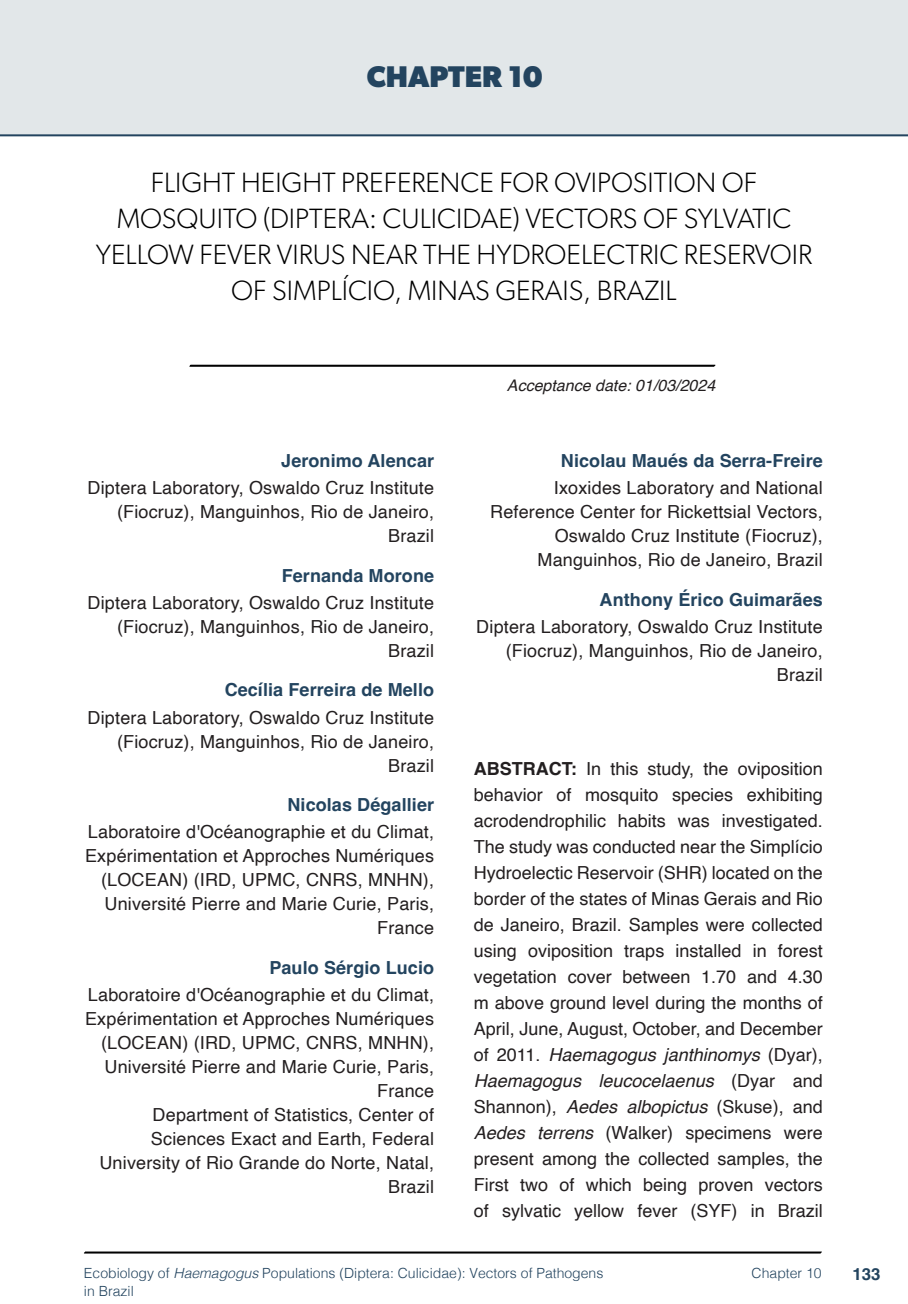
<style>
.page{position:relative;width:908px;height:1304px;background:#fff}
.page>*{position:absolute;margin:0;border:0;box-sizing:border-box;transform-origin:0 0}
.capítulos{font:700 30px "Gibson";color:#23445f}
.nome_artigos{font:300 28px/36px "Gibson";color:#000;text-align:center}
.info_autores{font:18px/24px "Helvetica";letter-spacing:.01em;color:#231f20;text-align:right}
.Resumos_e_PC_TXT{font:18px/26px "Helvetica";color:#231f20;text-align:justify}
.nome_autores{font:700 18px "Helvetica";letter-spacing:.005em;color:#23445f}
.t1{font:700 16.8px "Helvetica";color:#23445f}
.t2{font:italic 16px "Helvetica";color:#231f20}
.t3{font:300 14px/18px "Helvetica";color:#23445f}
.s1{font-weight:700}
.s2{font-style:italic}
</style>
<div class="page">
<svg style="left:84px;top:1251px;width:737px;height:3px;background:#515151"></svg>
<div style="left:0;top:0;width:907px;height:136px;background:#e2e7e9"></div>
<svg style="left:189px;top:364px;width:526px;height:3px;background:#4f4f4f"></svg>
<div style="left:44px;top:72px;width:68px;height:61px;background:#e2e7e9"></div>
<p class="capítulos" style="left:366px;top:58px;width:177px">CHAPTER 10</p>
<p class="nome_artigos" style="left:96px;top:165px;width:717px">FLIGHT HEIGHT PREFERENCE FOR OVIPOSITION OF MOSQUITO (DIPTERA: CULICIDAE) VECTORS OF SYLVATIC YELLOW FEVER VIRUS NEAR THE HYDROELECTRIC RESERVOIR OF SIMPLÍCIO, MINAS GERAIS, BRAZIL</p>
<p class="nome_autores" style="left:281px;top:450px;width:154px">Jeronimo Alencar</p>
<p class="info_autores" style="left:87px;top:477px;width:348px">Diptera Laboratory, Oswaldo Cruz Institute (Fiocruz), Manguinhos, Rio de Janeiro,<br>Brazil</p>
<p class="nome_autores" style="left:281px;top:564px;width:154px">Fernanda Morone</p>
<p class="info_autores" style="left:87px;top:591px;width:348px">Diptera Laboratory, Oswaldo Cruz Institute (Fiocruz), Manguinhos, Rio de Janeiro,<br>Brazil</p>
<p class="nome_autores" style="left:224px;top:679px;width:211px">Cecília Ferreira de Mello</p>
<p class="info_autores" style="left:87px;top:706px;width:348px">Diptera Laboratory, Oswaldo Cruz Institute (Fiocruz), Manguinhos, Rio de Janeiro,<br>Brazil</p>
<p class="nome_autores" style="left:287px;top:794px;width:148px">Nicolas Dégallier</p>
<p class="info_autores" style="left:85px;top:821px;width:350px">Laboratoire d'Océanographie et du Climat, Expérimentation et Approches Numériques (LOCEAN) (IRD, UPMC, CNRS, MNHN), Université Pierre and Marie Curie, Paris, France</p>
<p class="nome_autores" style="left:269px;top:956px;width:166px">Paulo Sérgio Lucio</p>
<p class="info_autores" style="left:85px;top:983px;width:350px">Laboratoire d'Océanographie et du Climat, Expérimentation et Approches Numériques (LOCEAN) (IRD, UPMC, CNRS, MNHN), Université Pierre and Marie Curie, Paris, France</p>
<p class="info_autores" style="left:99px;top:1103px;width:336px">Department of Statistics, Center of<br>Sciences Exact and Earth, Federal<br>University of Rio Grande do Norte, Natal,<br>Brazil</p>
<p class="t2" style="left:506px;top:373px;width:210px">Acceptance date: 01/03/2024</p>
<p class="nome_autores" style="left:560px;top:450px;width:263px">Nicolau Maués da Serra-Freire</p>
<p class="info_autores" style="left:490px;top:477px;width:334px">Ixoxides Laboratory and National Reference Center for Rickettsial Vectors, Oswaldo Cruz Institute (Fiocruz), Manguinhos, Rio de Janeiro, Brazil</p>
<p class="nome_autores" style="left:599px;top:588px;width:225px">Anthony Érico Guimarães</p>
<p class="info_autores" style="left:476px;top:615px;width:348px">Diptera Laboratory, Oswaldo Cruz Institute (Fiocruz), Manguinhos, Rio de Janeiro,<br>Brazil</p>
<p class="Resumos_e_PC_TXT" style="left:473px;top:756px;width:350px"><span class="s1">ABSTRACT:</span> In this study, the oviposition behavior of mosquito species exhibiting acrodendrophilic habits was investigated.<br>The study was conducted near the Simplício Hydroelectic Reservoir (SHR) located on the border of the states of Minas Gerais and Rio de Janeiro, Brazil. Samples were collected using oviposition traps installed in forest vegetation cover between 1.70 and 4.30 m above ground level during the months of April, June, August, October, and December of 2011. <span class="s2">Haemagogus janthinomys</span> (Dyar), <span class="s2">Haemagogus leucocelaenus</span> (Dyar and Shannon), <span class="s2">Aedes albopictus</span> (Skuse), and <span class="s2">Aedes terrens</span> (Walker) specimens were present among the collected samples, the First two of which being proven vectors of sylvatic yellow fever (SYF) in Brazil</p>
<p class="t3" style="left:84px;top:1263px;width:520px">Ecobiology of <span class="s2">Haemagogus</span> Populations (Diptera: Culicidae): Vectors of Pathogens in Brazil</p>
<p class="t3" style="left:751px;top:1263px;width:72px">Chapter 10</p>
<p class="t1" style="left:851px;top:1264px;width:30px">133</p>
</div>
